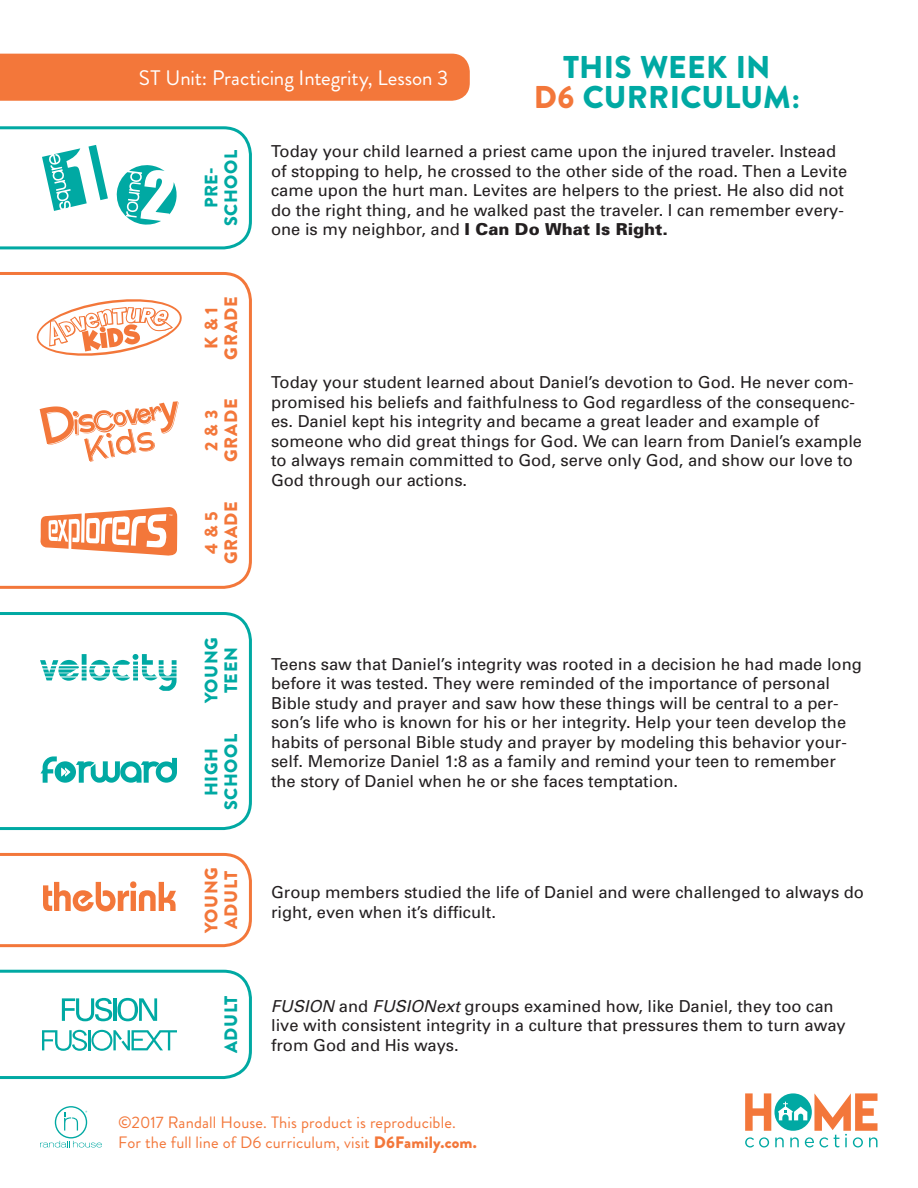
<style>
.page{position:relative;width:918px;height:1188px;background:#fff}
.page>*{position:absolute;margin:0;border:0;box-sizing:border-box;transform-origin:0 0}
.t1{font:900 31.5px/30px "Brandon Grotesque";letter-spacing:.01em;color:#00a9a3;text-align:center}
.t2{font:21px "Brandon Grotesque";letter-spacing:-.005em;color:#fff}
.t3{font:900 18px/19.5px "Brandon Grotesque";letter-spacing:.035em;color:#00a9a3;text-align:center}
.t4{font:900 18px/19.5px "Brandon Grotesque";letter-spacing:.035em;color:#f3773a;text-align:center}
.t5{font:16.5px/19.5px "Univers";color:#231f20}
.t6{font:16.5px/19.5px "Brandon Grotesque";letter-spacing:.01em;color:#f3773a}
.t7{font:5.25px "Myriad Pro";color:#fff;scale:1.07 1}
.s1{color:#f3773a}
.s2{font-weight:900}
.s3{font-style:italic}
</style>
<div class="page">
<svg style="left:745px;top:1093px;width:133px;height:55px"></svg>
<svg style="left:0;top:126px;width:252px;height:123px"></svg>
<svg style="left:0;top:853px;width:252px;height:94px"></svg>
<svg style="left:0;top:970px;width:252px;height:109px"></svg>
<svg style="left:40px;top:1106px;width:62px;height:42px"></svg>
<svg style="left:0;top:272px;width:252px;height:317px"></svg>
<svg style="left:35px;top:295px;width:149px;height:65px"></svg>
<svg style="left:40px;top:401px;width:139px;height:61px"></svg>
<svg style="left:40px;top:507px;width:137px;height:49px"></svg>
<svg style="left:0;top:612px;width:252px;height:218px"></svg>
<svg style="left:40px;top:654px;width:137px;height:22px"></svg>
<div style="left:0;top:54px;width:470px;height:47px;background:#f3773a"></div>
<p class="t2" style="left:139px;top:63px;width:311px">ST Unit: Practicing Integrity, Lesson 3</p>
<h1 class="t1" style="left:534px;top:52px;width:267px">THIS WEEK IN<br><span class="s1">D6</span> CURRICULUM:</h1>
<p class="t7" style="left:169px;top:513px;width:5px">™</p>
<p class="t3" style="left:202px;top:226px;width:78px;rotate:-90deg">PRE-<br>SCHOOL</p>
<p class="t4" style="left:202px;top:360px;width:65px;rotate:-90deg">K &amp; 1<br>GRADE</p>
<p class="t4" style="left:202px;top:462px;width:65px;rotate:-90deg">2 &amp; 3<br>GRADE</p>
<p class="t4" style="left:202px;top:564px;width:65px;rotate:-90deg">4 &amp; 5<br>GRADE</p>
<p class="t3" style="left:202px;top:703px;width:68px;rotate:-90deg">YOUNG<br>TEEN</p>
<p class="t3" style="left:202px;top:810px;width:78px;rotate:-90deg">HIGH<br>SCHOOL</p>
<p class="t4" style="left:202px;top:933px;width:68px;text-align:left;rotate:-90deg">YOUNG<br>ADULT</p>
<p class="t3" style="left:221px;top:1053px;width:59px;rotate:-90deg">ADULT</p>
<p class="t5" style="left:271px;top:141px;width:578px">Today your child learned a priest came upon the injured traveler. Instead of stopping to help, he crossed to the other side of the road. Then a Levite came upon the hurt man. Levites are helpers to the priest. He also did not do the right thing, and he walked past the traveler. I can remember every&shy;one is my neighbor, and <span class="s2">I Can Do What Is Right.</span></p>
<p class="t5" style="left:271px;top:372px;width:593px">Today your student learned about Daniel’s devotion to God. He never com&shy;promised his beliefs and faithfulness to God regardless of the consequenc&shy;es. Daniel kept his integrity and became a great leader and example of someone who did great things for God. We can learn from Daniel’s example to always remain committed to God, serve only God, and show our love to God through our actions.</p>
<p class="t5" style="left:271px;top:654px;width:592px">Teens saw that Daniel’s integrity was rooted in a decision he had made long before it was tested. They were reminded of the importance of personal Bible study and prayer and saw how these things will be central to a per&shy;son’s life who is known for his or her integrity. Help your teen develop the habits of personal Bible study and prayer by modeling this behavior your&shy;self. Memorize Daniel 1:8 as a family and remind your teen to remember the story of Daniel when he or she faces temptation.</p>
<p class="t5" style="left:271px;top:883px;width:594px">Group members studied the life of Daniel and were challenged to always do right, even when it’s difficult.</p>
<p class="t5" style="left:271px;top:996px;width:576px"><span class="s3">FUSION</span> and <span class="s3">FUSIONext</span> groups examined how, like Daniel, they too can live with consistent integrity in a culture that pressures them to turn away from God and His ways.</p>
<p class="t6" style="left:118px;top:1113px;width:360px">©2017 Randall House. This product is reproducible.<br>For the full line of D6 curriculum, visit <span class="s2">D6Family.com.</span></p>
</div>
